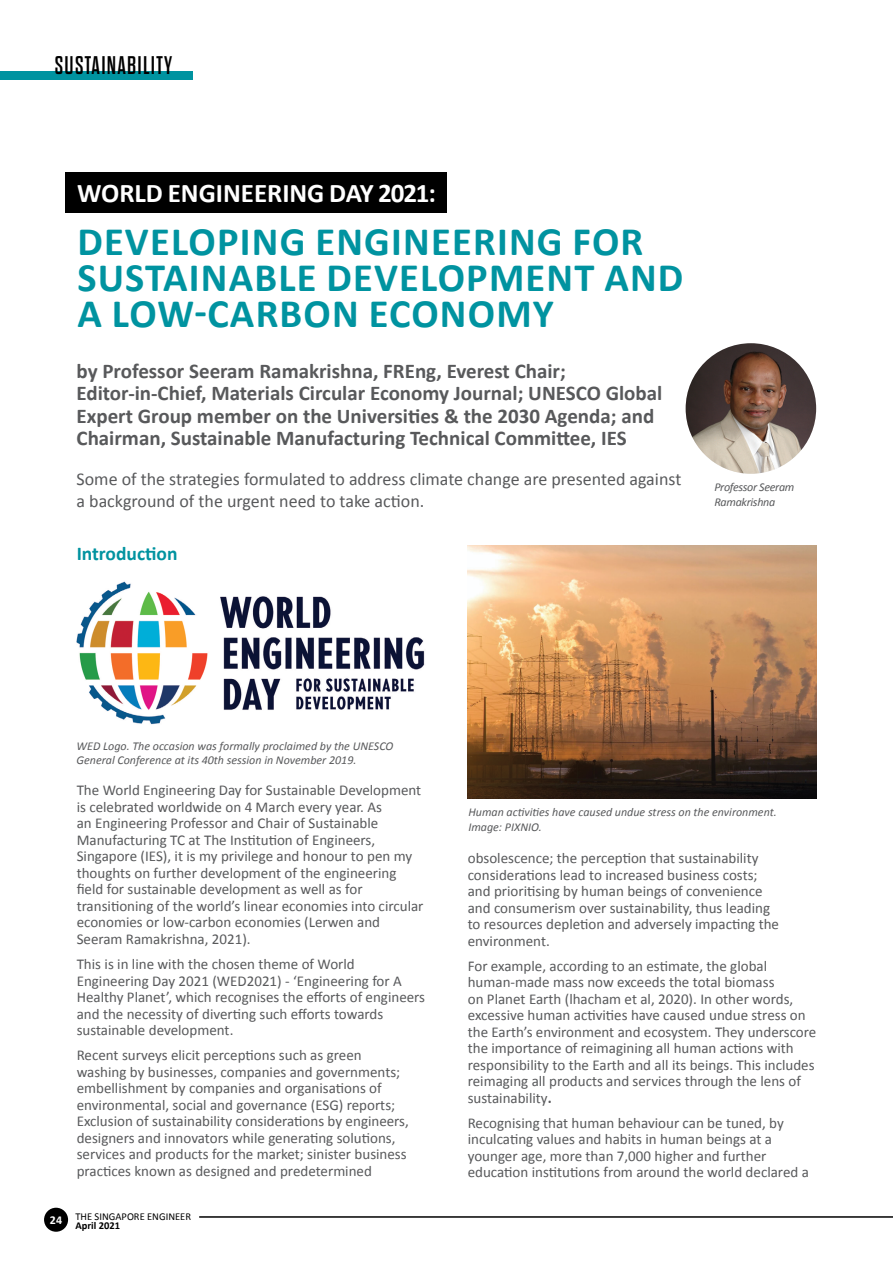
<style>
.page{position:relative;width:893px;height:1263px;background:#fff}
.page>*{position:absolute;margin:0;border:0;box-sizing:border-box;transform-origin:0 0}
.t1{font:700 40.5px/36px "Calibri";letter-spacing:.03em;color:#0093a0}
.t2{font:700 27px "Calibri";color:#fff}
.t3{font:25.5px "Dharma Gothic E";letter-spacing:.05em;color:#000}
.t4{font:700 21px/22.5px "Calibri";color:#58595b}
.t5{font:700 19.5px "Calibri";color:#0093a0}
.t6{font:18px/22.5px "Calibri";color:#58595b}
.t7{font:15px/16.5px "Calibri";color:#58595b}
.t8{font:italic 12px/14.4px "Calibri";color:#58595b}
.t9{font:italic 12px/14.4px "Calibri";letter-spacing:-.025em;color:#58595b}
.t10{font:700 12px "Calibri";color:#fff}
.t11{font:10.5px "Calibri";color:#000}
.t12{font:700 10.5px "Calibri";color:#000}
.s1{font-weight:700}
</style>
<div class="page">
<hr style="left:199px;top:1216px;width:694px;height:2px;background:#000">
<div style="left:44px;top:1208px;width:24px;height:24px;background:#000;border-radius:50%"></div>
<div style="left:0;top:72px;width:193px;height:8px;background:#0093a0"></div>
<div style="left:65px;top:172px;width:381px;height:41px;background:#000"></div>
<img style="left:686px;top:343px;width:130px;height:131px;border-radius:65px">
<img style="left:77px;top:581px;width:348px;height:144px">
<img style="left:468px;top:545px;width:348px;height:254px">
<h3 class="t3" style="left:55px;top:53px;width:119px">SUSTAINABILITY</h3>
<h2 class="t2" style="left:77px;top:176px;width:360px">WORLD ENGINEERING DAY 2021:</h2>
<h1 class="t1" style="left:77px;top:224px;width:608px">DEVELOPING ENGINEERING FOR<br>SUSTAINABLE DEVELOPMENT AND<br>A LOW-CARBON ECONOMY</h1>
<p class="t4" style="left:77px;top:359px;width:587px">by Professor Seeram Ramakrishna, FREng, Everest Chair; Editor-in-Chief, Materials Circular Economy Journal; UNESCO Global Expert Group member on the Universities &amp; the 2030 Agenda; and Chairman, Sustainable Manufacturing Technical Committee, IES</p>
<p class="t6" style="left:77px;top:468px;width:606px">Some of the strategies formulated to address climate change are presented against a background of the urgent need to take action.</p>
<h3 class="t5" style="left:77px;top:541px;width:102px">Introduction</h3>
<p class="t9" style="left:714px;top:480px;width:82px">Professor Seeram<br>Ramakrishna</p>
<p class="t8" style="left:77px;top:738px;width:318px">WED Logo. The occasion was formally proclaimed by the UNESCO<br>General Conference at its 40th session in November 2019.</p>
<p class="t7" style="left:77px;top:782px;width:348px">The World Engineering Day for Sustainable Development is celebrated worldwide on 4 March every year. As<br>an Engineering Professor and Chair of Sustainable Manufacturing TC at The Institution of Engineers, Singapore (IES), it is my privilege and honour to pen my thoughts on further development of the engineering field for sustainable development as well as for transitioning of the world’s linear economies into circular economies or low-carbon economies (Lerwen and Seeram Ramakrishna, 2021).</p>
<p class="t7" style="left:77px;top:956px;width:350px">This is in line with the chosen theme of World Engineering Day 2021 (WED2021) - ‘Engineering for A Healthy Planet’, which recognises the efforts of engineers and the necessity of diverting such efforts towards sustainable development.</p>
<p class="t7" style="left:77px;top:1047px;width:334px">Recent surveys elicit perceptions such as green washing by businesses, companies and governments; embellishment by companies and organisations of environmental, social and governance (ESG) reports; Exclusion of sustainability considerations by engineers, designers and innovators while generating solutions, services and products for the market; sinister business practices known as designed and predetermined</p>
<p class="t10" style="left:50px;top:1212px;width:14px">24</p>
<p class="t11" style="left:75px;top:1210px;width:117px">THE SINGAPORE ENGINEER</p>
<p class="t12" style="left:75px;top:1219px;width:46px">April 2021</p>
<p class="t8" style="left:468px;top:805px;width:310px">Human activities have caused undue stress on the environment.<br>Image: PIXNIO.</p>
<p class="t7" style="left:468px;top:850px;width:313px">obsolescence; the perception that sustainability considerations lead to increased business costs; and prioritising by human beings of convenience and consumerism over sustainability, thus leading to resources depletion and adversely impacting the environment.</p>
<p class="t7" style="left:468px;top:957px;width:350px">For example, according to an estimate, the global human-made mass now exceeds the total biomass<br>on Planet Earth (lhacham et al, 2020). In other words, excessive human activities have caused undue stress on the Earth’s environment and ecosystem. They underscore the importance of reimagining all human actions with responsibility to the Earth and all its beings. This includes reimaging all products and services through the lens of sustainability<span class="s1">.</span></p>
<p class="t7" style="left:468px;top:1114px;width:343px">Recognising that human behaviour can be tuned, by inculcating values and habits in human beings at a younger age, more than 7,000 higher and further education institutions from around the world declared a</p>
</div>
